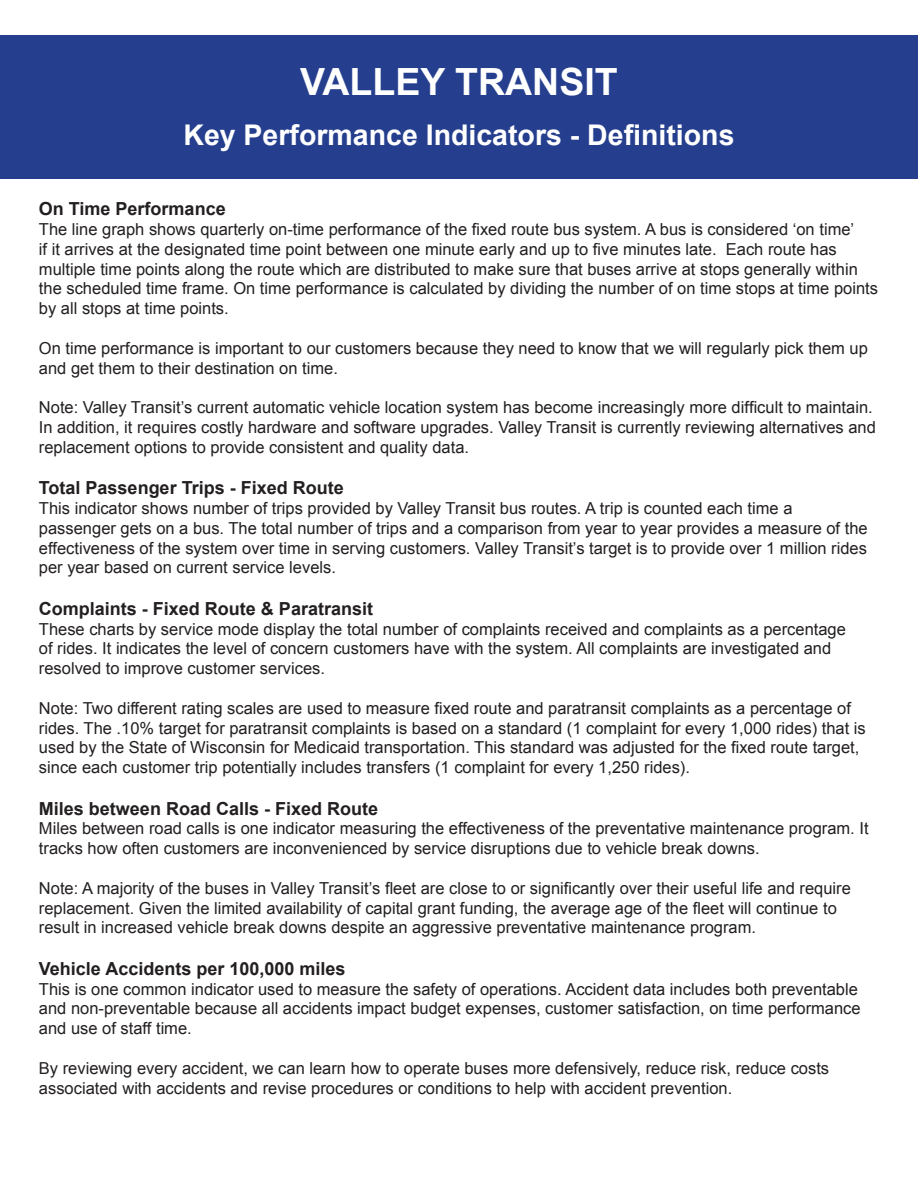
<style>
.page{position:relative;width:918px;height:1188px;background:#fff}
.page>*{position:absolute;margin:0;border:0;box-sizing:border-box;transform-origin:0 0}
.t1{font:700 37.5px "Arial";color:#fff}
.t2{font:700 28.5px "Arial";color:#fff}
.t3{font:700 18px "Arial";color:#231f20}
.t4{font:16.5px/19.8px "Arial";color:#231f20}
</style>
<div class="page">
<div style="left:0;top:35px;width:918px;height:143px;background:#253f8e"></div>
<p class="t1" style="left:300px;top:57px;width:319px">VALLEY TRANSIT</p>
<p class="t2" style="left:183px;top:116px;width:553px">Key Performance Indicators - Definitions</p>
<p class="t3" style="left:39px;top:197px;width:188px">On Time Performance</p>
<p class="t4" style="left:39px;top:219px;width:841px">The line graph shows quarterly on-time performance of the fixed route bus system. A bus is considered ‘on time’<br>if it arrives at the designated time point between one minute early and up to five minutes late. Each route has multiple time points along the route which are distributed to make sure that buses arrive at stops generally within the scheduled time frame. On time performance is calculated by dividing the number of on time stops at time points by all stops at time points.</p>
<p class="t4" style="left:39px;top:338px;width:830px">On time performance is important to our customers because they need to know that we will regularly pick them up and get them to their destination on time.</p>
<p class="t4" style="left:39px;top:398px;width:838px">Note: Valley Transit’s current automatic vehicle location system has become increasingly more difficult to maintain.<br>In addition, it requires costly hardware and software upgrades. Valley Transit is currently reviewing alternatives and replacement options to provide consistent and quality data.</p>
<p class="t3" style="left:39px;top:476px;width:306px">Total Passenger Trips - Fixed Route</p>
<p class="t4" style="left:39px;top:498px;width:830px">This indicator shows number of trips provided by Valley Transit bus routes. A trip is counted each time a passenger gets on a bus. The total number of trips and a comparison from year to year provides a measure of the effectiveness of the system over time in serving customers. Valley Transit’s target is to provide over 1 million rides per year based on current service levels.</p>
<p class="t3" style="left:39px;top:596px;width:336px">Complaints - Fixed Route &amp; Paratransit</p>
<p class="t4" style="left:39px;top:619px;width:809px">These charts by service mode display the total number of complaints received and complaints as a percentage of rides. It indicates the level of concern customers have with the system. All complaints are investigated and resolved to improve customer services.</p>
<p class="t4" style="left:39px;top:698px;width:828px">Note: Two different rating scales are used to measure fixed route and paratransit complaints as a percentage of rides. The .10% target for paratransit complaints is based on a standard (1 complaint for every 1,000 rides) that is used by the State of Wisconsin for Medicaid transportation. This standard was adjusted for the fixed route target, since each customer trip potentially includes transfers (1 complaint for every 1,250 rides).</p>
<p class="t3" style="left:39px;top:796px;width:341px">Miles between Road Calls - Fixed Route</p>
<p class="t4" style="left:39px;top:819px;width:831px">Miles between road calls is one indicator measuring the effectiveness of the preventative maintenance program. It tracks how often customers are inconvenienced by service disruptions due to vehicle break downs.</p>
<p class="t4" style="left:39px;top:878px;width:813px">Note: A majority of the buses in Valley Transit’s fleet are close to or significantly over their useful life and require replacement. Given the limited availability of capital grant funding, the average age of the fleet will continue to result in increased vehicle break downs despite an aggressive preventative maintenance program.</p>
<p class="t3" style="left:39px;top:956px;width:308px">Vehicle Accidents per 100,000 miles</p>
<p class="t4" style="left:39px;top:979px;width:823px">This is one common indicator used to measure the safety of operations. Accident data includes both preventable and non-preventable because all accidents impact budget expenses, customer satisfaction, on time performance and use of staff time.</p>
<p class="t4" style="left:39px;top:1058px;width:792px">By reviewing every accident, we can learn how to operate buses more defensively, reduce risk, reduce costs associated with accidents and revise procedures or conditions to help with accident prevention.</p>
</div>
